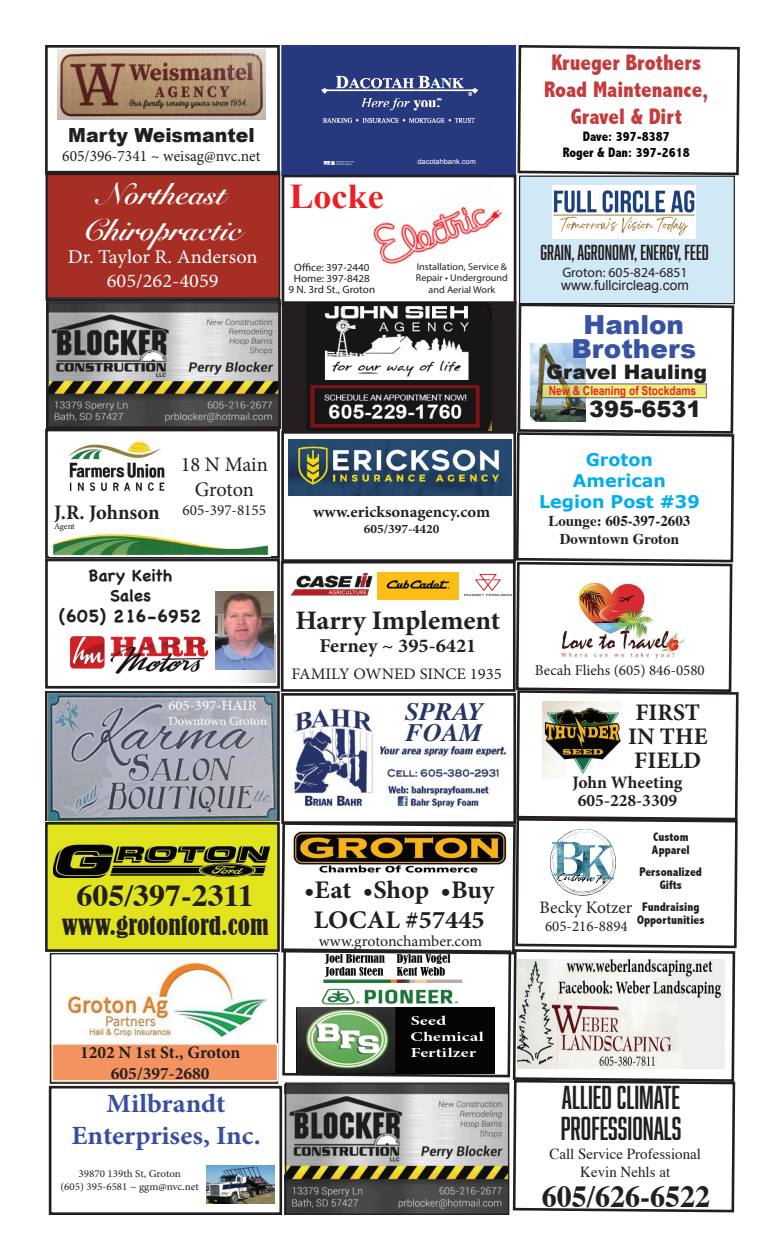
<style>
.page{position:relative;width:765px;height:1260px;background:#fff}
.page>*{position:absolute;margin:0;border:0;box-sizing:border-box;transform-origin:0 0}
.t1{font:700 34.75px "Times New Roman";color:#ee1f23;scale:1.04 1}
.t2{font:30.62px/30.6px "Abolition";color:#231f20}
.t3{font:700 30.62px "Times";color:#231f20}
.t4{font:700 30.5px "Times";color:#231f20;scale:1.05 1}
.t5{font:700 30px/36px "Snell Roundhand";color:#fff;text-align:center;scale:1.05 1}
.t6{font:700 26.75px "Minion Pro";letter-spacing:-.005em;color:#231f20;scale:1.04 1}
.t7{font:700 26.38px/31.6px "Minion Pro";color:#384ea1;text-align:center;scale:1.05 1}
.t8{font:900 26.25px "Arial";color:#3853a3}
.t9{font:700 25.38px/30.5px "Minion Pro";color:#231f20;text-align:center;scale:1.04 1}
.t10{font:italic 700 25px/21.4px "Times";color:#263468;scale:1.04 1}
.t11{font:condensed 24.38px "Bernard";color:#231f20;scale:1.05 1}
.t12{font:700 23.75px/23.8px "Minion Pro";color:#231f20;text-align:center}
.t13{font:800 condensed 22.5px/27px "Abadi";color:#c53b3c;text-align:center}
.t14{font:900 22.5px "Arial";color:#231f20}
.t15{font:20.62px/24.8px "Minion Pro";letter-spacing:-.01em;color:#231f20;text-align:center}
.t16{font:700 20.62px "Minion Pro";color:#231f20}
.t17{font:20px "Abolition";color:#231f20}
.t18{font:900 20px "Arial";color:#231f20}
.t19{font:700 19.62px "Minion Pro";color:#231f20;scale:1.04 1}
.t20{font:19.5px/23.4px "Minion Pro";color:#fff;text-align:center;scale:1.05 1}
.t21{font:900 19.5px "Arial";color:#231f20}
.t22{font:700 17.88px "Chalkboard SE";color:#231f20}
.t23{font:700 17.5px/21px "Verdana";color:#00aeef;text-align:center}
.t24{font:700 17.5px/17.5px "Minion Pro";color:#231f20;text-align:center}
.t25{font:17.5px "Minion Pro";color:#231f20}
.t26{font:700 17.38px/20.9px "Minion Pro";color:#231f20;text-align:center}
.t27{font:700 16.38px/19.6px "Chalkboard SE";color:#231f20;text-align:center}
.t28{font:700 16px "Minion Pro";color:#231f20;scale:1.04 1}
.t29{font:16px "Minion Pro";color:#231f20;scale:1.04 1}
.t30{font:15.88px "Minion Pro";color:#231f20}
.t31{font:15.38px "Minion Pro";color:#231f20}
.t32{font:15.25px/18.4px "Times";color:#231f20;text-align:center}
.t33{font:15.25px "Minion Pro";letter-spacing:-.005em;color:#231f20;scale:1.04 1}
.t34{font:15px "Minion Pro";color:#231f20}
.t35{font:700 15px/18px "Times";color:#231f20;text-align:center}
.t36{font:14.12px "Minion Pro";color:#fff;scale:1.05 1}
.t37{font:800 condensed 13.75px/16.5px "Abadi";color:#040503;text-align:center}
.t38{font:13.75px "Arial";color:#231f20}
.t39{font:13.75px "Myriad Pro";color:#231f20}
.t40{font:700 12.88px "Minion Pro";color:#231f20;scale:1.04 1}
.t41{font:800 condensed 12.5px/13.8px "Abadi";color:#231f20;text-align:center}
.t42{font:700 12.5px "Arial Narrow";color:#ee2123}
.t43{font:12.38px "Minion Pro";letter-spacing:-.01em;color:#fff;scale:1.05 1}
.t44{font:10.75px/11.1px "Myriad Pro";color:#231f20;text-align:center;scale:1.04 1}
.t45{font:10.5px/12.6px "Minion Pro";color:#231f20;text-align:center;scale:1.05 1}
.t46{font:9.75px/11.1px "Myriad Pro";color:#231f20;text-align:center;scale:1.04 1}
.t47{font:8.88px "Minion Pro";letter-spacing:-.01em;color:#231f20}
.t48{font:7.12px "Arial";color:#fff;scale:1.04 1}
</style>
<div class="page">
<div style="left:519px;top:176px;width:216px;height:128px;background:#d1e9f6;border:1px solid #231f20"></div>
<div style="left:45px;top:45px;width:235px;height:130px;border:3px solid #231f20"></div>
<div style="left:45px;top:559px;width:235px;height:130px;border:3px solid #231f20"></div>
<img style="left:58px;top:49px;width:207px;height:70px">
<img style="left:69px;top:634px;width:206px;height:48px">
<img style="left:216px;top:592px;width:58px;height:78px">
<div style="left:46px;top:171px;width:234px;height:130px;border:3px solid #231f20"></div>
<div style="left:45px;top:429px;width:235px;height:130px;border:3px solid #231f20"></div>
<img style="left:50px;top:534px;width:220px;height:22px">
<img style="left:68px;top:440px;width:97px;height:51px">
<img style="left:50px;top:304px;width:227px;height:121px">
<div style="left:46px;top:299px;width:235px;height:130px;border:3px solid #231f20"></div>
<div style="left:47px;top:174px;width:233px;height:124px;background:#a62e24;border:1px solid #231f20"></div>
<div style="left:285px;top:49px;width:227px;height:123px;background:#27387f"></div>
<div style="left:281px;top:45px;width:235px;height:131px;border:3px solid #283a86"></div>
<div style="left:282px;top:175px;width:234px;height:131px;border:3px solid #231f20"></div>
<img style="left:314px;top:45px;width:172px;height:128px">
<img style="left:433px;top:152px;width:58px;height:19px">
<img style="left:373px;top:206px;width:130px;height:59px">
<img style="left:553px;top:185px;width:143px;height:53px">
<div style="left:49px;top:821px;width:228px;height:131px;background:#e1e31c"></div>
<img style="left:53px;top:844px;width:217px;height:34px">
<div style="left:45px;top:822px;width:235px;height:130px;border:3px solid #231f20"></div>
<div style="left:49px;top:1086px;width:233px;height:129px;background:#fff;border:3px solid #231f20"></div>
<img style="left:207px;top:1166px;width:68px;height:37px">
<svg style="left:516px;top:45px;width:224px;height:132px"></svg>
<svg style="left:280px;top:302px;width:459px;height:912px"></svg>
<img style="left:287px;top:1084px;width:220px;height:129px">
<div style="left:285px;top:1082px;width:224px;height:133px;border:1px solid #231f20"></div>
<img style="left:52px;top:962px;width:224px;height:120px">
<div style="left:50px;top:953px;width:228px;height:131px;border:1px solid #231f20"></div>
<div style="left:52px;top:1043px;width:226px;height:38px;background:#f4935f;border:1px solid #fff"></div>
<div style="left:45px;top:691px;width:235px;height:130px;border:3px solid #231f20"></div>
<img style="left:47px;top:694px;width:230px;height:126px">
<h3 class="t21" style="left:68px;top:121px;width:188px">Marty Weismantel</h3>
<p class="t30" style="left:62px;top:145px;width:200px">605/396-7341 ~ weisag@nvc.net</p>
<h3 class="t5" style="left:84px;top:175px;width:152px">Northeast<br>Chiropractic</h3>
<h3 class="t20" style="left:68px;top:245px;width:182px">Dr. Taylor R. Anderson<br>605/262-4059</h3>
<h1 class="t1" style="left:289px;top:173px;width:92px">Locke</h1>
<p class="t44" style="left:289px;top:262px;width:85px">Office: 397-2440<br>Home: 397-8428<br>9 N. 3rd St., Groton</p>
<p class="t48" style="left:417px;top:157px;width:58px">dacotahbank.com</p>
<p class="t46" style="left:416px;top:261px;width:90px">Installation, Service &amp;<br>Repair • Underground and Aerial Work</p>
<h3 class="t16" style="left:54px;top:498px;width:107px">J.R. Johnson</h3>
<p class="t47" style="left:54px;top:521px;width:22px">Agent</p>
<h3 class="t15" style="left:181px;top:452px;width:89px">18 N Main<br>Groton</h3>
<p class="t31" style="left:183px;top:499px;width:85px">605-397-8155</p>
<h3 class="t27" style="left:88px;top:566px;width:86px">Bary Keith<br>Sales</h3>
<h3 class="t22" style="left:59px;top:606px;width:144px">(605) 216-6952</h3>
<p class="t36" style="left:168px;top:696px;width:86px">605-397-HAIR</p>
<p class="t43" style="left:168px;top:713px;width:96px">Downtown Groton</p>
<p class="t28" style="left:313px;top:501px;width:172px">www.ericksonagency.com</p>
<p class="t40" style="left:364px;top:520px;width:74px">605/397-4420</p>
<h3 class="t6" style="left:295px;top:601px;width:199px">Harry Implement</h3>
<h3 class="t19" style="left:319px;top:632px;width:153px">Ferney ~ 395-6421</h3>
<p class="t29" style="left:292px;top:663px;width:204px">FAMILY OWNED SINCE 1935</p>
<h3 class="t10" style="left:405px;top:699px;width:78px">SPRAY<br>FOAM</h3>
<h3 class="t4" style="left:77px;top:866px;width:170px">605/397-2311</h3>
<h3 class="t11" style="left:62px;top:912px;width:199px">www.grotonford.com</h3>
<h3 class="t9" style="left:304px;top:874px;width:185px">•Eat •Shop •Buy<br>LOCAL #57445</h3>
<p class="t33" style="left:319px;top:931px;width:158px">www.grotonchamber.com</p>
<h3 class="t13" style="left:544px;top:49px;width:166px">Krueger Brothers<br>Road Maintenance,<br>Gravel &amp; Dirt</h3>
<p class="t37" style="left:563px;top:128px;width:129px">Dave: 397-8387<br>Roger &amp; Dan: 397-2618</p>
<h3 class="t17" style="left:540px;top:241px;width:170px">GRAIN, AGRONOMY, ENERGY, FEED</h3>
<p class="t39" style="left:562px;top:263px;width:127px">Groton: 605-824-6851</p>
<p class="t38" style="left:561px;top:276px;width:129px">www.fullcircleag.com</p>
<h3 class="t8" style="left:584px;top:306px;width:102px">Hanlon</h3>
<h3 class="t8" style="left:571px;top:330px;width:127px">Brothers</h3>
<h3 class="t18" style="left:547px;top:357px;width:162px">Gravel Hauling</h3>
<p class="t42" style="left:549px;top:381px;width:149px">New &amp; Cleaning of Stockdams</p>
<h3 class="t14" style="left:589px;top:392px;width:114px">395-6531</h3>
<h3 class="t23" style="left:539px;top:449px;width:162px">Groton<br>American<br>Legion Post #39</h3>
<p class="t35" style="left:548px;top:510px;width:144px">Lounge: 605-397-2603<br>Downtown Groton</p>
<p class="t34" style="left:535px;top:660px;width:172px">Becah Fliehs (605) 846-0580</p>
<h3 class="t12" style="left:628px;top:700px;width:81px">FIRST<br>IN THE<br>FIELD</h3>
<h3 class="t24" style="left:573px;top:774px;width:111px">John Wheeting<br>605-228-3309</h3>
<p class="t41" style="left:652px;top:829px;width:39px;text-align:left">Custom<br>Apparel</p>
<p class="t41" style="left:640px;top:864px;width:64px">Personalized<br>Gifts</p>
<p class="t41" style="left:637px;top:899px;width:69px">Fundraising<br>Opportunities</p>
<h3 class="t25" style="left:540px;top:895px;width:94px">Becky Kotzer</h3>
<p class="t34" style="left:545px;top:916px;width:84px">605-216-8894</p>
<h3 class="t26" style="left:80px;top:1042px;width:162px">1202 N 1st St., Groton<br>605/397-2680</h3>
<h3 class="t7" style="left:72px;top:1088px;width:182px">Milbrandt<br>Enterprises, Inc.</h3>
<p class="t45" style="left:60px;top:1168px;width:133px">39870 139th St, Groton<br>(605) 395-6581 ~ ggm@nvc.net</p>
<h2 class="t2" style="left:561px;top:1082px;width:122px">ALLIED CLIMATE<br>PROFESSIONALS</h2>
<p class="t32" style="left:549px;top:1143px;width:153px">Call Service Professional<br>Kevin Nehls at</p>
<h2 class="t3" style="left:542px;top:1167px;width:170px">605/626-6522</h2>
</div>
